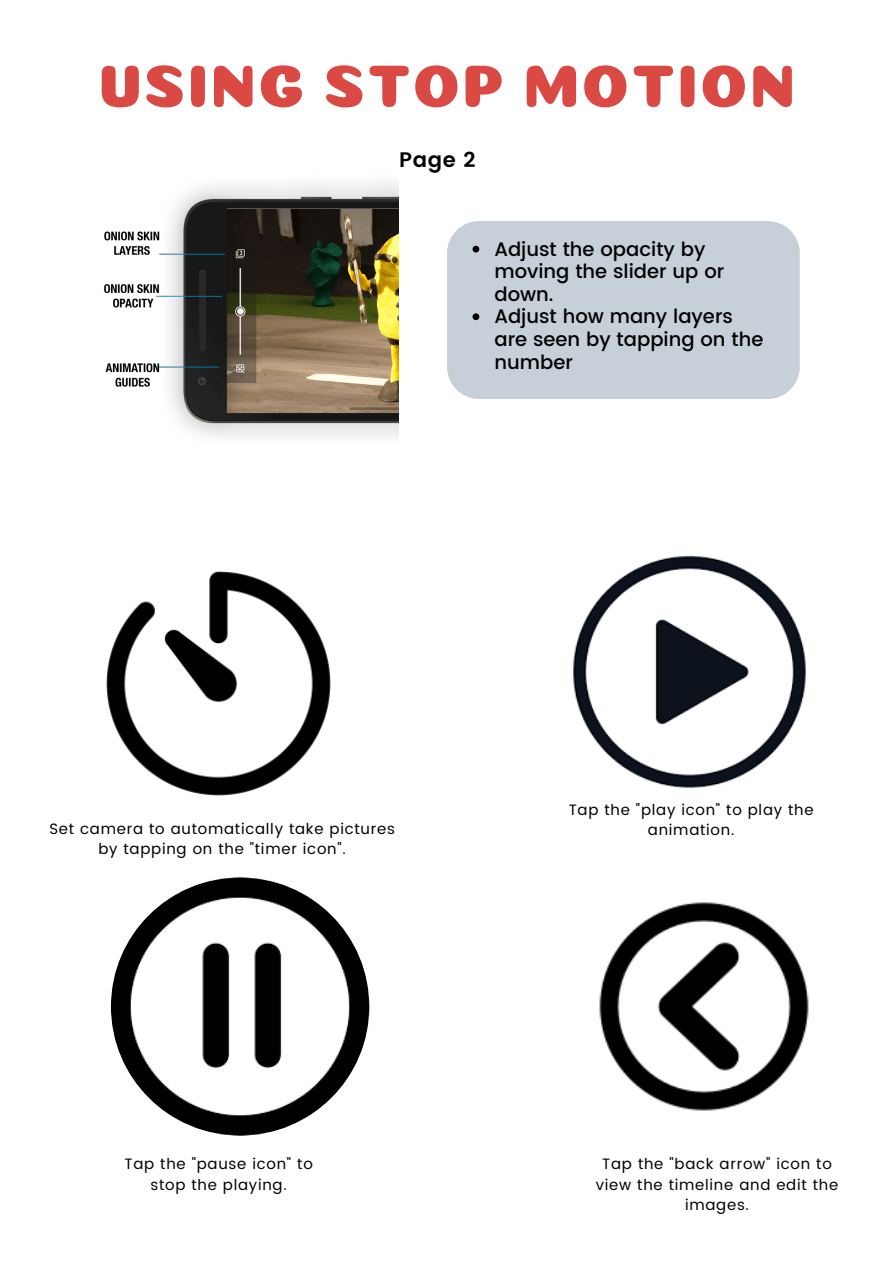
<style>
.page{position:relative;width:894px;height:1264px;background:#fff}
.page>*{position:absolute;margin:0;border:0;box-sizing:border-box;transform-origin:0 0}
.t1{font:60.15px "Coiny";letter-spacing:.02em;color:#da4944}
.t2{font:600 21px "Poppins";color:#000}
.t3{font:500 19.5px/22.5px "Poppins";color:#000}
.t4{font:15px/20.2px "Poppins";letter-spacing:.05em;color:#000;text-align:center}
</style>
<div class="page">
<img style="left:555px;top:858px;width:297px;height:296px;border-radius:50%">
<img style="left:111px;top:877px;width:258px;height:258px;border-radius:50%">
<img style="left:89px;top:554px;width:259px;height:258px;border-radius:50%">
<img style="left:560px;top:539px;width:258px;height:258px;border-radius:50%">
<div style="left:447px;top:221px;width:352px;height:178px;background:#c7d0d8;border-radius:32px"></div>
<img style="left:103px;top:183px;width:295px;height:254px">
<svg style="left:472px;top:246px;width:7px;height:6px"></svg>
<svg style="left:472px;top:313px;width:7px;height:7px"></svg>
<p class="t1" style="left:98px;top:51px;width:699px">USING STOP MOTION</p>
<p class="t2" style="left:399px;top:147px;width:78px">Page 2</p>
<p class="t3" style="left:494px;top:238px;width:231px">Adjust the opacity by moving the slider up or down.</p>
<p class="t3" style="left:494px;top:305px;width:270px">Adjust how many layers are seen by tapping on the number</p>
<p class="t4" style="left:49px;top:818px;width:347px">Set camera to automatically take pictures by tapping on the "timer icon".</p>
<p class="t4" style="left:568px;top:799px;width:246px">Tap the "play icon" to play the animation.</p>
<p class="t4" style="left:124px;top:1154px;width:190px">Tap the "pause icon" to stop the playing.</p>
<p class="t4" style="left:595px;top:1154px;width:244px">Tap the "back arrow" icon to view the timeline and edit the images.</p>
</div>
